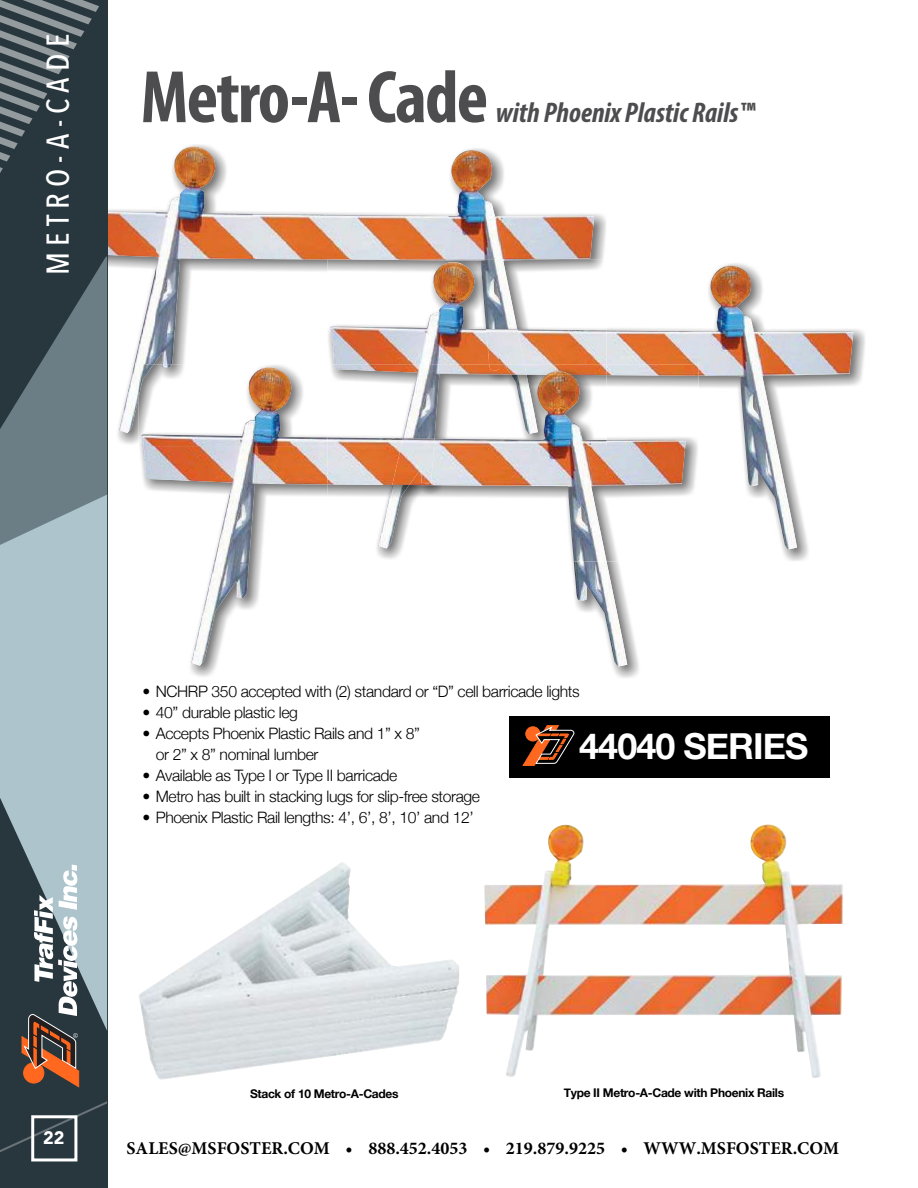
<style>
.page{position:relative;width:918px;height:1188px;background:#fff}
.page>*{position:absolute;margin:0;border:0;box-sizing:border-box;transform-origin:0 0}
.t1{font:700 condensed 75px "Myriad Pro";letter-spacing:-.025em;color:#4d4d4f}
.t2{font:700 35.85px "Helvetica Neue";letter-spacing:-.025em;color:#fff}
.t3{font:500 31.5px "Avenir Next Condensed";letter-spacing:.2em;color:#fff}
.t4{font:italic 700 condensed 28.5px "Myriad Pro";color:#4d4d4f}
.t5{font:700 18px "Minion Pro";color:#000}
.t6{font:900 18px "Avenir";color:#fff}
.t7{font:300 15.75px/21px "Helvetica Neue";letter-spacing:-.025em;color:#000}
.t8{font:700 12px "Helvetica Neue";letter-spacing:-.025em;color:#000}
</style>
<div class="page">
<img style="left:107px;top:144px;width:499px;height:302px">
<img style="left:155px;top:147px;width:99px;height:143px">
<img style="left:448px;top:150px;width:49px;height:109px">
<img style="left:107px;top:212px;width:49px;height:221px">
<img style="left:253px;top:214px;width:196px;height:46px">
<img style="left:497px;top:216px;width:97px;height:43px">
<img style="left:155px;top:289px;width:23px;height:75px">
<img style="left:139px;top:862px;width:320px;height:218px">
<img style="left:484px;top:824px;width:359px;height:254px">
<img style="left:723px;top:263px;width:142px;height:298px">
<img style="left:327px;top:259px;width:234px;height:71px">
<img style="left:607px;top:266px;width:246px;height:283px">
<img style="left:330px;top:262px;width:277px;height:102px">
<img style="left:486px;top:329px;width:38px;height:35px">
<img style="left:140px;top:446px;width:499px;height:232px">
<img style="left:139px;top:364px;width:188px;height:82px">
<img style="left:139px;top:364px;width:33px;height:33px">
<img style="left:379px;top:364px;width:320px;height:185px">
<img style="left:334px;top:364px;width:273px;height:75px">
<img style="left:489px;top:364px;width:38px;height:7px">
<img style="left:143px;top:446px;width:484px;height:221px">
<img style="left:142px;top:368px;width:185px;height:78px">
<img style="left:327px;top:440px;width:359px;height:122px">
<img style="left:571px;top:376px;width:36px;height:70px">
<img style="left:392px;top:446px;width:42px;height:39px">
<img style="left:401px;top:371px;width:170px;height:75px">
<div style="left:509px;top:716px;width:321px;height:61px;background:#000"></div>
<svg style="left:523px;top:725px;width:52px;height:41px"></svg>
<div style="left:0;top:0;width:107px;height:1188px;background:#28363d"></div>
<svg style="left:0;top:0;width:99px;height:173px"></svg>
<svg style="left:0;top:257px;width:107px;height:238px"></svg>
<svg style="left:0;top:495px;width:107px;height:536px;background:#99afb7"></svg>
<svg style="left:0;top:1101px;width:107px;height:51px"></svg>
<svg style="left:22px;top:865px;width:57px;height:222px"></svg>
<div style="left:31px;top:1115px;width:46px;height:46px;border:3px solid #fff"></div>
<h3 class="t3" style="left:39px;top:275px;width:243px;rotate:-90deg">METRO-A-CADE</h3>
<h1 class="t1" style="left:141px;top:50px;width:349px">Metro-A- Cade</h1>
<h3 class="t4" style="left:496px;top:95px;width:261px">with Phoenix Plastic Rails™</h3>
<p class="t7" style="left:142px;top:680px;width:439px">• NCHRP 350 accepted with (2) standard or “D” cell barricade lights</p>
<p class="t7" style="left:142px;top:701px;width:157px">• 40” durable plastic leg</p>
<p class="t7" style="left:156px;top:722px;width:266px;text-indent:-13px">• Accepts Phoenix Plastic Rails and 1” x 8” or 2” x 8” nominal lumber</p>
<p class="t7" style="left:142px;top:764px;width:257px">• Available as Type I or Type II barricade</p>
<p class="t7" style="left:142px;top:785px;width:339px">• Metro has built in stacking lugs for slip-free storage</p>
<p class="t7" style="left:142px;top:806px;width:333px">• Phoenix Plastic Rail lengths: 4’, 6’, 8’, 10’ and 12’</p>
<h2 class="t2" style="left:579px;top:724px;width:231px">44040 SERIES</h2>
<p class="t6" style="left:43px;top:1123px;width:23px">22</p>
<p class="t8" style="left:250px;top:1086px;width:150px">Stack of 10 Metro-A-Cades</p>
<p class="t8" style="left:564px;top:1086px;width:222px">Type II Metro-A-Cade with Phoenix Rails</p>
<p class="t5" style="left:127px;top:1138px;width:714px">SALES@MSFOSTER.COM • 888.452.4053 • 219.879.9225 • WWW.MSFOSTER.COM</p>
</div>
